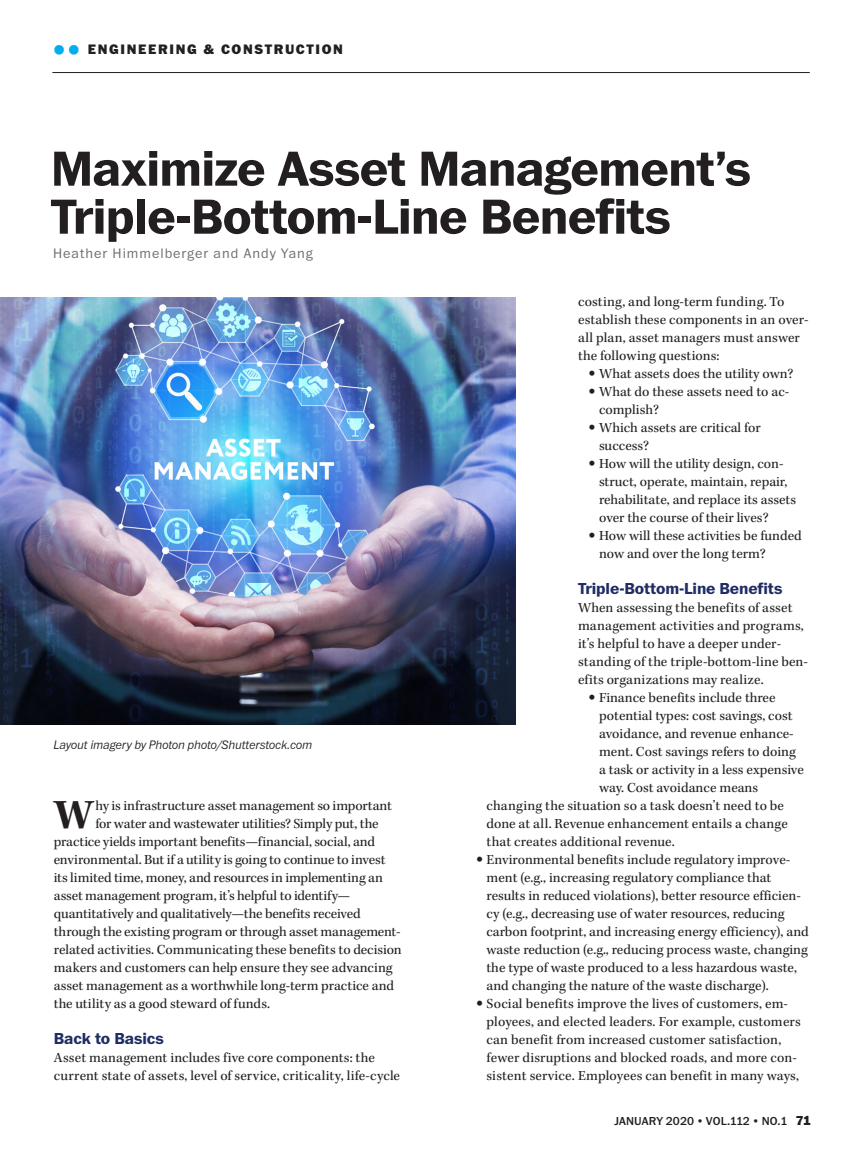
<style>
.page{position:relative;width:864px;height:1161px;background:#fff}
.page>*{position:absolute;margin:0;border:0;box-sizing:border-box;transform-origin:0 0}
.Column_Headline{font:700 51px/48px "Franklin ITC Std";letter-spacing:-.015em;color:#231f20}
.Drop_Cap_Column{font:700 42.75px "Kepler Std";color:#231f20}
.L1_Head{font:700 16.5px "Franklin ITC Std";letter-spacing:-.01em;color:#202c64}
.Body_Text_No_indent{font:14.25px/18px "Kepler Std";letter-spacing:.005em;color:#231f20}
.Drop_Cap_Column-2{font:14.25px "Kepler Std";letter-spacing:-.005em;color:#231f20}
.Column_Byline{font:300 14.25px "Franklin ITC Std";letter-spacing:.07em;color:#6c6d70}
.Eyebrow{font:900 14.25px "Franklin ITC Std";letter-spacing:.11em;color:#231f20}
.Photo_Caption{font:italic 300 12.75px "Franklin ITC Std";letter-spacing:.01em;color:#231f20}
.FOLIO_right_hand_pag{font:500 12px "Franklin ITC Std";letter-spacing:.005em;color:#231f20}
.s1{font-size:27px;color:#00aeef}
.s2{font-family:"Franklin ITC Std";font-weight:900}
.s3{font-weight:900;font-size:13.5px}
</style>
<div class="page">
<hr style="left:52px;top:72px;width:758px;height:1px;background:#231f20">
<img style="left:0;top:297px;width:515px;height:427px">
<p class="Eyebrow" style="left:52px;top:42px;width:292px"><span class="s1">••</span> ENGINEERING &amp; CONSTRUCTION</p>
<p class="Column_Headline" style="left:51px;top:145px;width:702px">Maximize Asset Management’s<br>Triple-Bottom-Line Benefits</p>
<p class="Column_Byline" style="left:53px;top:246px;width:261px">Heather Himmelberger and Andy Yang</p>
<p class="Photo_Caption" style="left:54px;top:738px;width:260px">Layout imagery by Photon photo/Shutterstock.com</p>
<p class="Drop_Cap_Column" style="left:54px;top:790px;width:41px">W</p>
<p class="Drop_Cap_Column-2" style="left:95px;top:798px;width:298px">hy is infrastructure asset management so important</p>
<p class="Drop_Cap_Column-2" style="left:95px;top:816px;width:285px">for water and wastewater utilities? Simply put, the</p>
<p class="Drop_Cap_Column-2" style="left:54px;top:834px;width:323px">practice yields important benefits—financial, social, and</p>
<p class="Drop_Cap_Column-2" style="left:54px;top:852px;width:333px">environmental. But if a utility is going to continue to invest</p>
<p class="Drop_Cap_Column-2" style="left:54px;top:870px;width:331px">its limited time, money, and resources in implementing an</p>
<p class="Drop_Cap_Column-2" style="left:54px;top:888px;width:298px">asset management program, it’s helpful to identify—</p>
<p class="Drop_Cap_Column-2" style="left:54px;top:906px;width:309px">quantitatively and qualitatively—the benefits received</p>
<p class="Drop_Cap_Column-2" style="left:54px;top:924px;width:348px">through the existing program or through asset management-</p>
<p class="Drop_Cap_Column-2" style="left:54px;top:942px;width:349px">related activities. Communicating these benefits to decision</p>
<p class="Drop_Cap_Column-2" style="left:54px;top:960px;width:340px">makers and customers can help ensure they see advancing</p>
<p class="Drop_Cap_Column-2" style="left:54px;top:978px;width:342px">asset management as a worthwhile long-term practice and</p>
<p class="Drop_Cap_Column-2" style="left:54px;top:996px;width:218px">the utility as a good steward of funds.</p>
<p class="L1_Head" style="left:54px;top:1029px;width:111px">Back to Basics</p>
<p class="Body_Text_No_indent" style="left:54px;top:1049px;width:348px">Asset management includes five core components: the current state of assets, level of service, criticality, life-cycle</p>
<p class="Body_Text_No_indent" style="left:578px;top:293px;width:232px">costing, and long-term funding. To establish these components in an over&shy;all plan, asset managers must answer the following questions:</p>
<p class="Body_Text_No_indent" style="left:589px;top:365px;width:206px"><span class="s2">•</span> What assets does the utility own?</p>
<p class="Body_Text_No_indent" style="left:599px;top:383px;width:192px;text-indent:-10px"><span class="s2">•</span> What do these assets need to ac&shy;complish?</p>
<p class="Body_Text_No_indent" style="left:599px;top:419px;width:163px;text-indent:-10px"><span class="s2">•</span> Which assets are critical for success?</p>
<p class="Body_Text_No_indent" style="left:599px;top:455px;width:199px;text-indent:-10px"><span class="s2">•</span> How will the utility design, con&shy;struct, operate, maintain, repair, rehabilitate, and replace its assets over the course of their lives?</p>
<p class="Body_Text_No_indent" style="left:599px;top:527px;width:204px;text-indent:-10px"><span class="s2">•</span> How will these activities be funded now and over the long term?</p>
<p class="L1_Head" style="left:578px;top:579px;width:206px">Triple-Bottom-Line Benefits</p>
<p class="Body_Text_No_indent" style="left:578px;top:599px;width:231px">When assessing the benefits of asset management activities and programs, it’s helpful to have a deeper under&shy;standing of the triple-bottom-line ben&shy;efits organizations may realize.</p>
<p class="Body_Text_No_indent" style="left:599px;top:689px;width:206px;text-indent:-10px"><span class="s2">•</span> Finance benefits include three potential types: cost savings, cost avoidance, and revenue enhance&shy;ment. Cost savings refers to doing a task or activity in a less expensive way. Cost avoidance means</p>
<p class="Body_Text_No_indent" style="left:487px;top:797px;width:303px">changing the situation so a task doesn’t need to be done at all. Revenue enhancement entails a change that creates additional revenue.</p>
<p class="Body_Text_No_indent" style="left:487px;top:851px;width:324px;text-indent:-10px"><span class="s2">•</span> Environmental benefits include regulatory improve&shy;ment (e.g., increasing regulatory compliance that results in reduced violations), better resource efficien&shy;cy (e.g., decreasing use of water resources, reducing carbon footprint, and increasing energy efficiency), and waste reduction (e.g., reducing process waste, changing the type of waste produced to a less hazardous waste, and changing the nature of the waste discharge).</p>
<p class="Body_Text_No_indent" style="left:487px;top:995px;width:316px;text-indent:-10px"><span class="s2">•</span> Social benefits improve the lives of customers, em&shy;ployees, and elected leaders. For example, customers can benefit from increased customer satisfaction, fewer disruptions and blocked roads, and more con&shy;sistent service. Employees can benefit in many ways,</p>
<p class="FOLIO_right_hand_pag" style="left:614px;top:1115px;width:198px">JANUARY 2020 • VOL.112 • NO.1 <span class="s3">71</span></p>
</div>
